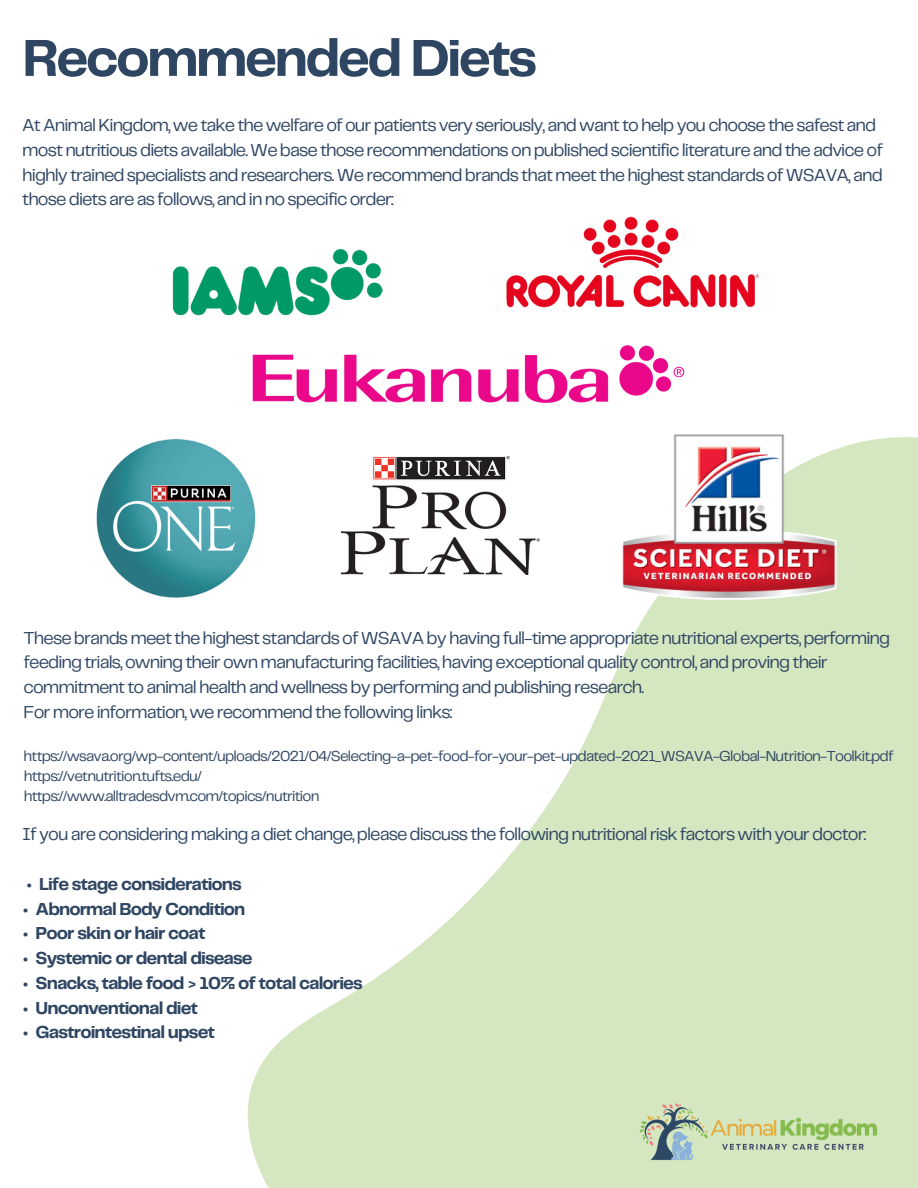
<style>
.page{position:relative;width:918px;height:1188px;background:#fff}
.page>*{position:absolute;margin:0;border:0;box-sizing:border-box;transform-origin:0 0}
.t1{font:700 54px "Telegraf";letter-spacing:-.05em;color:#2f4663}
.t2{font:18px/24.8px "Telegraf";letter-spacing:-.05em;color:#2f4663}
.t3{font:700 18px "Telegraf";letter-spacing:-.05em;color:#2f4663}
.t4{font:15px/20.2px "Telegraf";letter-spacing:-.05em;color:#2f4663}
</style>
<div class="page">
<svg style="left:247px;top:437px;width:671px;height:751px;fill:#d4e7c1"></svg>
<img style="left:630px;top:1099px;width:264px;height:67px">
<img style="left:341px;top:503px;width:198px;height:72px">
<img style="left:583px;top:216px;width:176px;height:92px">
<img style="left:247px;top:245px;width:451px;height:258px">
<img style="left:554px;top:345px;width:358px;height:358px">
<img style="left:172px;top:248px;width:211px;height:68px">
<img style="left:96px;top:440px;width:185px;height:209px">
<h1 class="t1" style="left:22px;top:21px;width:516px">Recommended Diets</h1>
<p class="t2" style="left:22px;top:112px;width:862px">At Animal Kingdom, we take the welfare of our patients very seriously, and want to help you choose the safest and most nutritious diets available. We base those recommendations on published scientific literature and the advice of highly trained specialists and researchers. We recommend brands that meet the highest standards of WSAVA, and those diets are as follows, and in no specific order:</p>
<p class="t2" style="left:24px;top:625px;width:868px">These brands meet the highest standards of WSAVA by having full-time appropriate nutritional experts, performing feeding trials, owning their own manufacturing facilities, having exceptional quality control, and proving their commitment to animal health and wellness by performing and publishing research.<br>For more information, we recommend the following links:</p>
<p class="t4" style="left:24px;top:745px;width:872px">https://wsava.org/wp-content/uploads/2021/04/Selecting-a-pet-food-for-your-pet-updated-2021_WSAVA-Global-Nutrition-Toolkit.pdf https://vetnutrition.tufts.edu/<br>https://www.alltradesdvm.com/topics/nutrition</p>
<p class="t2" style="left:22px;top:822px;width:846px">If you are considering making a diet change, please discuss the following nutritional risk factors with your doctor:</p>
<p class="t3" style="left:26px;top:872px;width:217px">• Life stage considerations</p>
<p class="t3" style="left:22px;top:896px;width:225px">• Abnormal Body Condition</p>
<p class="t3" style="left:22px;top:921px;width:185px">• Poor skin or hair coat</p>
<p class="t3" style="left:22px;top:946px;width:232px">• Systemic or dental disease</p>
<p class="t3" style="left:22px;top:971px;width:342px">• Snacks, table food &gt; 10% of total calories</p>
<p class="t3" style="left:22px;top:995px;width:177px">• Unconventional diet</p>
<p class="t3" style="left:22px;top:1020px;width:194px">• Gastrointestinal upset</p>
</div>
